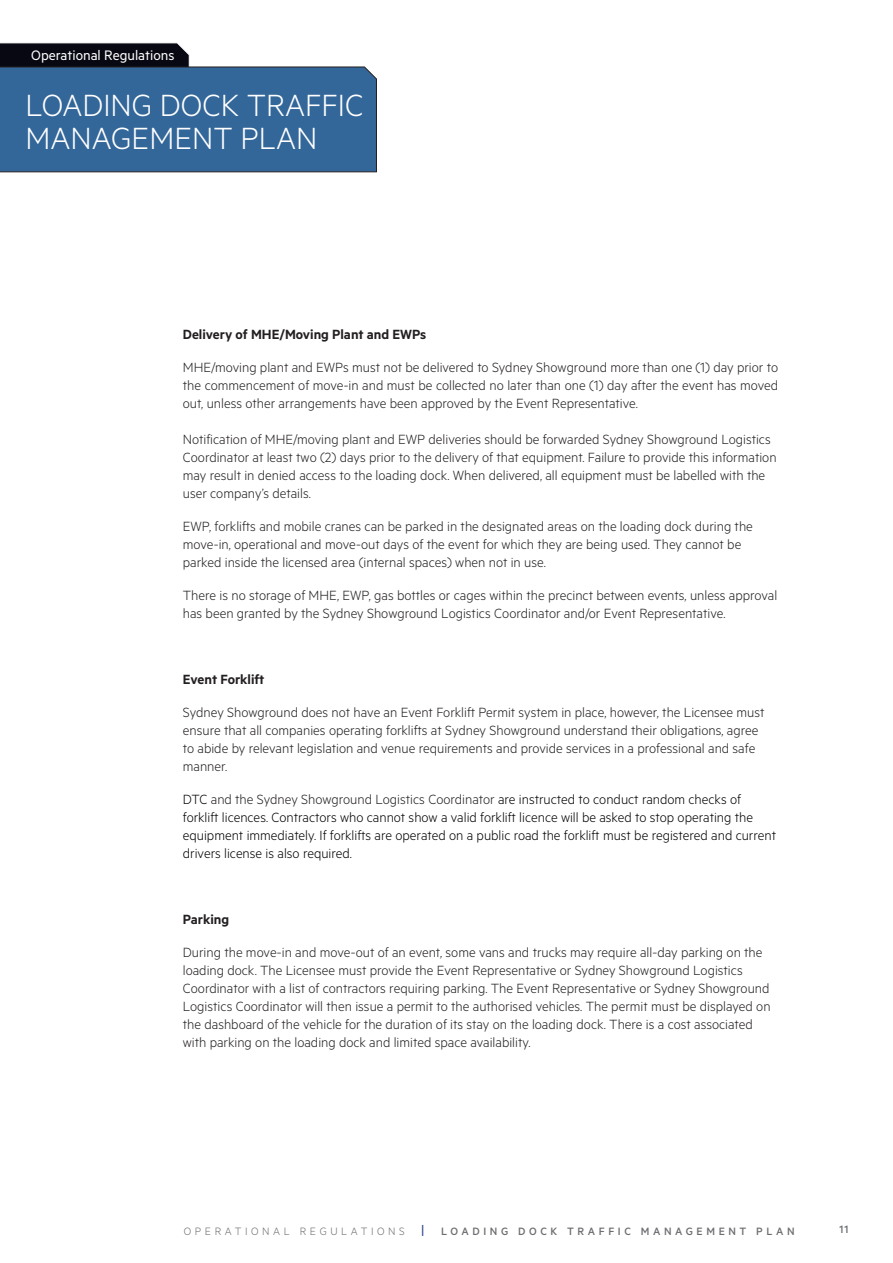
<style>
.page{position:relative;width:893px;height:1263px;background:#fff}
.page>*{position:absolute;margin:0;border:0;box-sizing:border-box;transform-origin:0 0}
.t1{font:300 34.5px/32.8px "Metric";color:#fff}
.t2{font:15.45px "Metric";color:#fff}
.Default{font:300 15px/18px "Metric";color:#231f20}
.Default-2{font:300 15px/18px "Metric";color:#000}
.Default-3{font:600 15px "Metric";color:#231f20}
.t3{font:500 12px "Metric";letter-spacing:.3em;color:#6c6d70}
.t4{font:300 12px "Metric";letter-spacing:.3em;color:#6c6d70}
.s1{color:#231f20}
.s2{font-weight:400;font-size:15px;color:#253f8e}
</style>
<div class="page">
<svg style="left:0;top:42px;width:377px;height:131px;background:#446c96"></svg>
<p class="t2" style="left:31px;top:46px;width:145px">Operational Regulations</p>
<h1 class="t1" style="left:26px;top:88px;width:340px">LOADING DOCK TRAFFIC<br>MANAGEMENT PLAN</h1>
<p class="Default-3" style="left:183px;top:326px;width:245px">Delivery of MHE/Moving Plant and EWPs</p>
<p class="Default" style="left:183px;top:358px;width:597px;text-align:justify">MHE/moving plant and EWPs must not be delivered to Sydney Showground more than one (1) day prior to the commencement of move-in and must be collected no later than one (1) day after the event has moved out, unless other arrangements have been approved by the Event Representative.</p>
<p class="Default" style="left:183px;top:430px;width:595px">Notification of MHE/moving plant and EWP deliveries should be forwarded Sydney Showground Logistics Coordinator at least two (2) days prior to the delivery of that equipment. Failure to provide this information may result in denied access to the loading dock. When delivered, all equipment must be labelled with the user company’s details.</p>
<p class="Default" style="left:183px;top:517px;width:572px">EWP, forklifts and mobile cranes can be parked in the designated areas on the loading dock during the move-in, operational and move-out days of the event for which they are being used. They cannot be parked inside the licensed area (internal spaces) when not in use.</p>
<p class="Default" style="left:183px;top:586px;width:596px">There is no storage of MHE, EWP, gas bottles or cages within the precinct between events, unless approval has been granted by the Sydney Showground Logistics Coordinator and/or Event Representative.</p>
<p class="Default-3" style="left:183px;top:671px;width:83px">Event Forklift</p>
<p class="Default" style="left:183px;top:703px;width:583px">Sydney Showground does not have an Event Forklift Permit system in place, however, the Licensee must ensure that all companies operating forklifts at Sydney Showground understand their obligations, agree to abide by relevant legislation and venue requirements and provide services in a professional and safe manner.</p>
<p class="Default-2" style="left:183px;top:790px;width:595px">DTC <span class="s1">and the Sydney Showground Logistics Coordinator</span> are instructed to conduct random checks of forklift licences. Contractors who cannot show a valid forklift licence will be asked to stop operating the equipment immediately. If forklifts are operated on a public road the forklift must be registered and current drivers license is also required.</p>
<p class="Default-3" style="left:183px;top:911px;width:48px">Parking</p>
<p class="Default" style="left:183px;top:943px;width:589px">During the move-in and move-out of an event, some vans and trucks may require all-day parking on the loading dock. The Licensee must provide the Event Representative or Sydney Showground Logistics Coordinator with a list of contractors requiring parking. The Event Representative or Sydney Showground Logistics Coordinator will then issue a permit to the authorised vehicles. The permit must be displayed on the dashboard of the vehicle for the duration of its stay on the loading dock. There is a cost associated with parking on the loading dock and limited space availability.</p>
<p class="t4" style="left:184px;top:1224px;width:242px">OPERATIONAL REGULATIONS <span class="s2">|</span></p>
<p class="t3" style="left:441px;top:1224px;width:355px">LOADING DOCK TRAFFIC MANAGEMENT PLAN</p>
<p class="t3" style="left:839px;top:1222px;width:10px">11</p>
</div>
